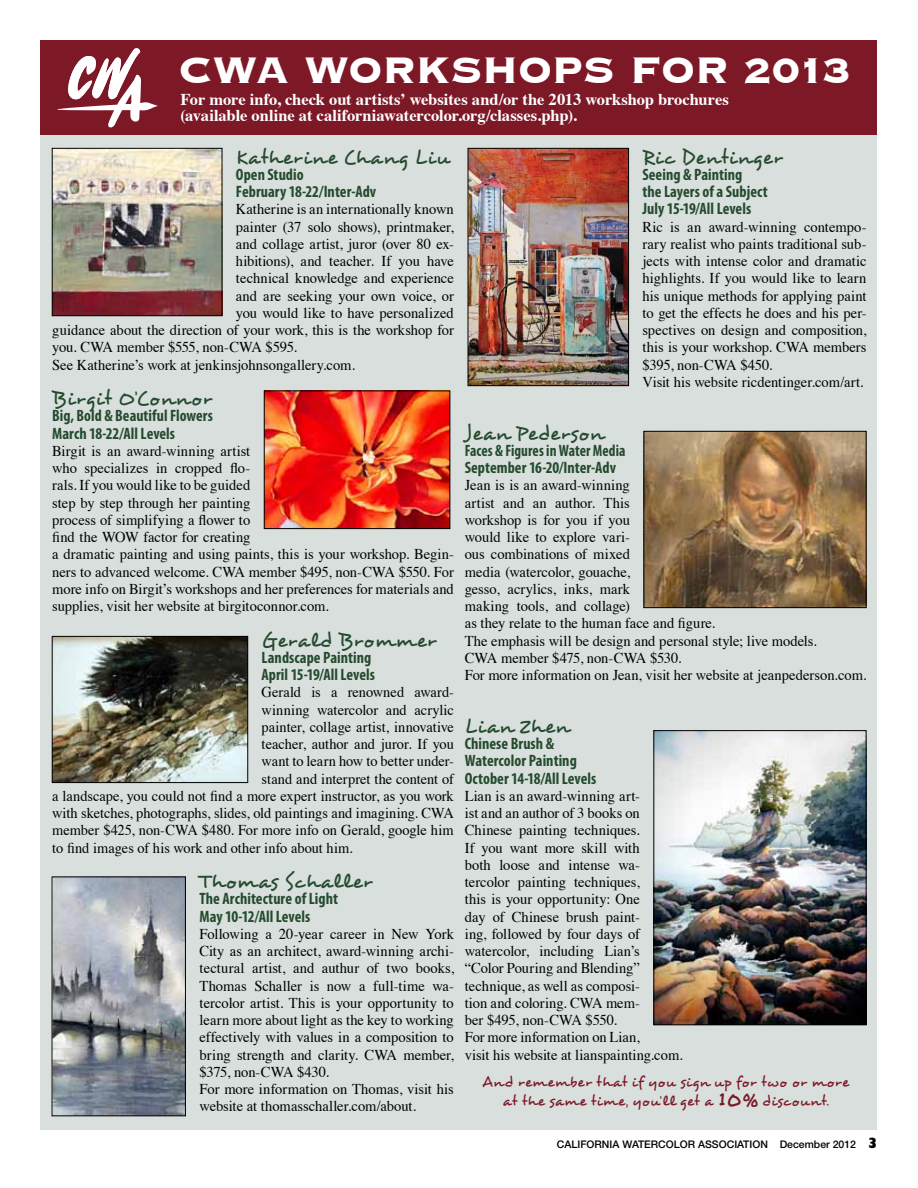
<style>
.page{position:relative;width:918px;height:1188px;background:#fff}
.page>*{position:absolute;margin:0;border:0;box-sizing:border-box;transform-origin:0 0}
.t1{font:700 48px "Copperplate";letter-spacing:-.025em;color:#fff}
.t2{font:21px "Desyrel";letter-spacing:.04em;color:#244b2e}
.t3{font:700 condensed 16.5px/17.2px "Myriad Pro";color:#244b2e}
.t4{font:700 16.5px/16.5px "Times";letter-spacing:-.005em;color:#fff}
.t5{font:700 condensed 16.5px/17.2px "Myriad Pro";color:#244b2e;scale:.91 1}
.t6{font:700 condensed 16.5px/17.2px "Myriad Pro";color:#244b2e;scale:.96 1}
.t7{font:15px/17.2px "Times";color:#000}
.t8{font:15px "Times";color:#000;scale:.96 1}
.t9{font:15px/19.5px "Desyrel";letter-spacing:.04em;color:#7d1826;text-align:center}
.t10{font:500 10.5px "Helvetica Neue";color:#000}
.s1{font-size:46.5px}
.s2{font-size:24px}
.s3{font-family:"Humanist 521 BT";font-weight:800;font-size:15px}
</style>
<div class="page">
<div style="left:40px;top:129px;width:838px;height:1001px;background:#d9dfdd"></div>
<div style="left:40px;top:40px;width:838px;height:95px;background:#7d1826"></div>
<svg style="left:57px;top:48px;width:101px;height:80px"></svg>
<img style="left:54px;top:150px;width:166px;height:164px">
<div style="left:52px;top:148px;width:170px;height:168px;border:1px solid #000"></div>
<img style="left:470px;top:150px;width:157px;height:234px">
<div style="left:468px;top:148px;width:161px;height:238px;border:1px solid #000"></div>
<img style="left:646px;top:433px;width:219px;height:173px">
<div style="left:644px;top:431px;width:223px;height:177px;border:1px solid #000"></div>
<img style="left:655px;top:732px;width:210px;height:291px">
<div style="left:653px;top:730px;width:214px;height:295px;border:1px solid #000"></div>
<img style="left:266px;top:393px;width:182px;height:134px">
<div style="left:264px;top:391px;width:186px;height:138px;border:1px solid #000"></div>
<img style="left:54px;top:638px;width:192px;height:143px">
<div style="left:52px;top:636px;width:196px;height:147px;border:1px solid #000"></div>
<img style="left:54px;top:879px;width:130px;height:235px">
<div style="left:52px;top:877px;width:134px;height:239px;border:1px solid #000"></div>
<h1 class="t1" style="left:178px;top:39px;width:675px">CWA WORKSHOPS FOR <span class="s1">2013</span></h1>
<p class="t4" style="left:181px;top:89px;width:550px">For more info, check out artists’ websites and/or the 2013 workshop brochures (available online at californiawatercolor.org/classes.php).</p>
<h2 class="t2" style="left:236px;top:144px;width:215px">Katherine Chang Liu</h2>
<p class="t3" style="left:236px;top:165px;width:142px">Open Studio<br>February 18-22/Inter-Adv</p>
<p class="t7" style="left:236px;top:199px;width:220px">Katherine is an internationally known</p>
<p class="t7" style="left:236px;top:217px;width:220px">painter (37 solo shows), printmaker,</p>
<p class="t7" style="left:236px;top:234px;width:220px">and collage artist, juror (over 80 ex-</p>
<p class="t7" style="left:236px;top:251px;width:220px">hibitions), and teacher. If you have</p>
<p class="t7" style="left:236px;top:268px;width:220px">technical knowledge and experience</p>
<p class="t7" style="left:236px;top:286px;width:220px">and are seeking your own voice, or</p>
<p class="t7" style="left:236px;top:303px;width:220px">you would like to have personalized</p>
<p class="t7" style="left:52px;top:320px;width:403px">guidance about the direction of your work, this is the workshop for</p>
<p class="t7" style="left:52px;top:337px;width:246px">you. CWA member $555, non-CWA $595.</p>
<p class="t7" style="left:52px;top:355px;width:304px">See Katherine’s work at jenkinsjohnsongallery.com.</p>
<h2 class="t2" style="left:52px;top:385px;width:161px">Birgit O’Connor</h2>
<p class="t6" style="left:52px;top:407px;width:169px">Big, Bold &amp; Beautiful Flowers<br>March 18-22/All Levels</p>
<p class="t7" style="left:52px;top:441px;width:403px">Birgit is an award-winning artist<br>who specializes in cropped flo-<br>rals. If you would like to be guided<br>step by step through her painting<br>process of simplifying a flower to<br>find the WOW factor for creating<br>a dramatic painting and using paints, this is your workshop. Begin&shy;ners to advanced welcome. CWA member $495, non-CWA $550. For more info on Birgit’s workshops and her preferences for materials and supplies, visit her website at birgitoconnor.com.</p>
<h2 class="t2" style="left:262px;top:627px;width:176px">Gerald Brommer</h2>
<p class="t3" style="left:262px;top:648px;width:115px">Landscape Painting<br>April 15-19/All Levels</p>
<p class="t8" style="left:262px;top:678px;width:202px">Gerald is a renowned award-</p>
<p class="t8" style="left:262px;top:695px;width:202px">winning watercolor and acrylic</p>
<p class="t8" style="left:262px;top:713px;width:202px">painter, collage artist, innovative</p>
<p class="t8" style="left:262px;top:730px;width:202px">teacher, author and juror. If you</p>
<p class="t8" style="left:262px;top:747px;width:202px">want to learn how to better under-</p>
<p class="t8" style="left:262px;top:764px;width:202px">stand and interpret the content of</p>
<p class="t8" style="left:52px;top:782px;width:420px">a landscape, you could not find a more expert instructor, as you work</p>
<p class="t8" style="left:52px;top:799px;width:420px">with sketches, photographs, slides, old paintings and imagining. CWA</p>
<p class="t8" style="left:52px;top:816px;width:420px">member $425, non-CWA $480. For more info on Gerald, google him</p>
<p class="t8" style="left:52px;top:833px;width:315px">to find images of his work and other info about him.</p>
<h2 class="t2" style="left:200px;top:868px;width:174px">Thomas Schaller</h2>
<p class="t3" style="left:200px;top:890px;width:140px">The Architecture of Light<br>May 10-12/All Levels</p>
<p class="t7" style="left:200px;top:924px;width:256px">Following a 20-year career in New York City as an architect, award-winning archi&shy;tectural artist, and authur of two books, Thomas Schaller is now a full-time wa&shy;tercolor artist. This is your opportunity to learn more about light as the key to working effectively with values in a composition to bring strength and clarity. CWA member, $375, non-CWA $430.<br>For more information on Thomas, visit his website at thomasschaller.com/about.</p>
<h2 class="t2" style="left:642px;top:144px;width:141px">Ric Dentinger</h2>
<p class="t3" style="left:642px;top:165px;width:127px">Seeing &amp; Painting<br>the Layers of a Subject<br>July 15-19/All Levels</p>
<p class="t7" style="left:642px;top:217px;width:226px">Ric is an award-winning contempo&shy;rary realist who paints traditional sub&shy;jects with intense color and dramatic highlights. If you would like to learn his unique methods for applying paint to get the effects he does and his per&shy;spectives on design and composition, this is your workshop. CWA members $395, non-CWA $450.<br>Visit his website ricdentinger.com/art.</p>
<h2 class="t2" style="left:465px;top:420px;width:140px">Jean Pederson</h2>
<p class="t5" style="left:465px;top:441px;width:178px">Faces &amp; Figures in Water Media<br>September 16-20/Inter-Adv</p>
<p class="t7" style="left:465px;top:475px;width:403px">Jean is is an award-winning<br>artist and an author. This<br>workshop is for you if you<br>would like to explore vari-<br>ous combinations of mixed<br>media (watercolor, gouache,<br>gesso, acrylics, inks, mark<br>making tools, and collage)<br>as they relate to the human face and figure.<br>The emphasis will be design and personal style; live models.<br>CWA member $475, non-CWA $530.<br>For more information on Jean, visit her website at jeanpederson.com.</p>
<h2 class="t2" style="left:465px;top:713px;width:105px">Lian Zhen</h2>
<p class="t3" style="left:465px;top:735px;width:133px">Chinese Brush &amp;<br>Watercolor Painting<br>October 14-18/All Levels</p>
<p class="t7" style="left:465px;top:786px;width:219px">Lian is an award-winning art-<br>ist and an author of 3 books on<br>Chinese painting techniques.<br>If you want more skill with<br>both loose and intense wa&shy;tercolor painting techniques,<br>this is your opportunity: One<br>day of Chinese brush paint-<br>ing, followed by four days of watercolor, including Lian’s<br>“Color Pouring and Blending” technique, as well as composi-<br>tion and coloring. CWA mem-<br>ber $495, non-CWA $550.<br>For more information on Lian,<br>visit his website at lianspainting.com.</p>
<p class="t9" style="left:483px;top:1072px;width:368px">And remember that if you sign up for two or more at the same time, you’ll get a <span class="s2">10%</span> discount.</p>
<p class="t10" style="left:557px;top:1138px;width:322px">CALIFORNIA WATERCOLOR ASSOCIATION December 2012 <span class="s3">3</span></p>
</div>
